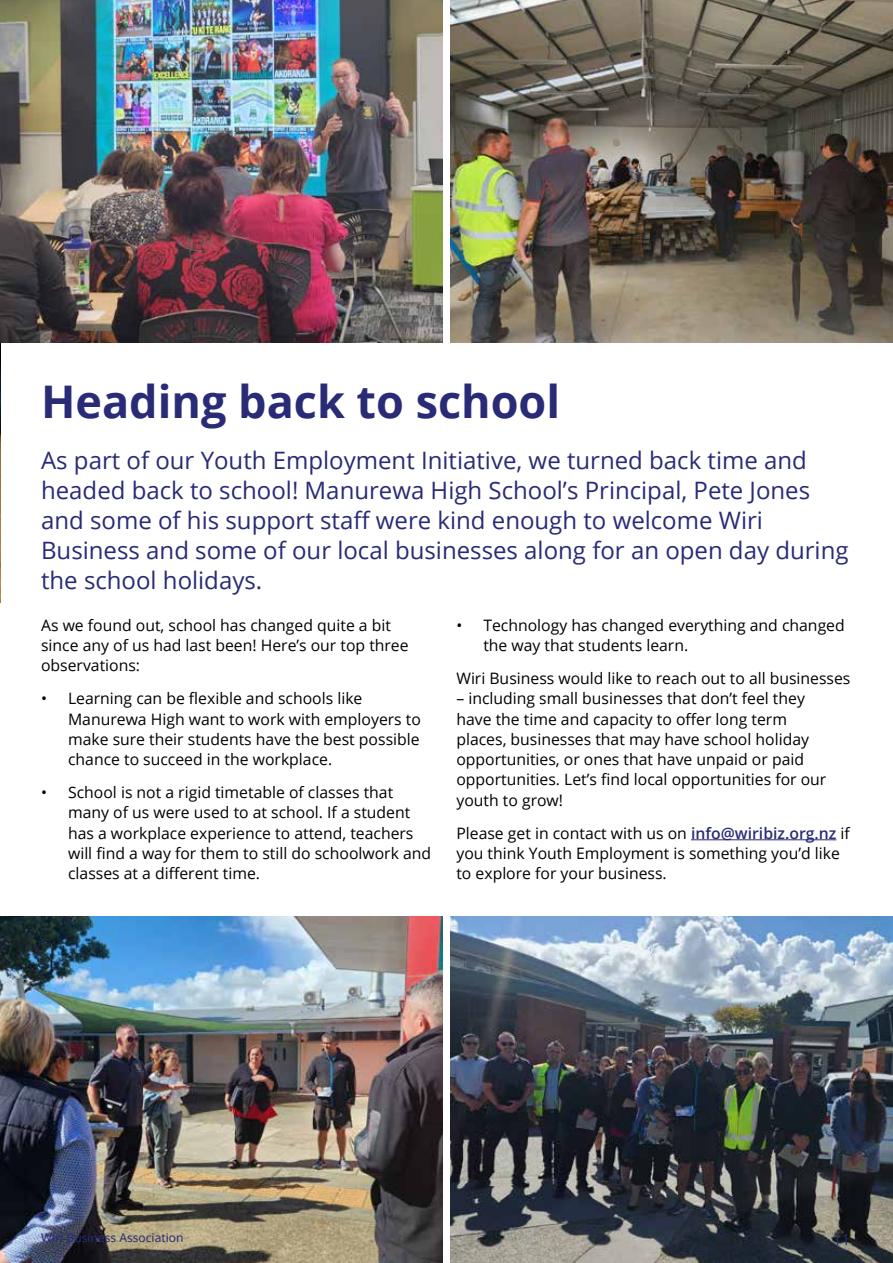
<style>
.page{position:relative;width:893px;height:1263px;background:#fff}
.page>*{position:absolute;margin:0;border:0;box-sizing:border-box;transform-origin:0 0}
.t1{font:700 45px "Open Sans";color:#292b76}
.t2{font:24px/30px "Open Sans";color:#292b76}
.t3{font:15.75px/20.2px "Open Sans";color:#000}
.t4{font:15px "Noto Sans";color:#292b76}
.t5{font:12px "Noto Sans";color:#292b76}
.s1{font-weight:600;color:#292b76}
</style>
<div class="page">
<img style="left:0;top:342px;width:1px;height:261px">
<hr style="left:691px;top:839px;width:145px;height:1px;background:#292b76">
<img style="left:0;top:0;width:443px;height:342px">
<img style="left:0;top:917px;width:443px;height:346px">
<img style="left:451px;top:0;width:442px;height:342px">
<img style="left:451px;top:917px;width:442px;height:346px">
<h1 class="t1" style="left:41px;top:384px;width:521px">Heading back to school</h1>
<p class="t2" style="left:41px;top:448px;width:809px">As part of our Youth Employment Initiative, we turned back time and headed back to school! Manurewa High School’s Principal, Pete Jones and some of his support staff were kind enough to welcome Wiri Business and some of our local businesses along for an open day during the school holidays.</p>
<p class="t3" style="left:41px;top:616px;width:369px">As we found out, school has changed quite a bit since any of us had last been! Here’s our top three observations:</p>
<p class="t3" style="left:68px;top:690px;width:354px;text-indent:-27px">• Learning can be flexible and schools like Manurewa High want to work with employers to make sure their students have the best possible chance to succeed in the workplace.</p>
<p class="t3" style="left:68px;top:784px;width:365px;text-indent:-27px">• School is not a rigid timetable of classes that many of us were used to at school. If a student has a workplace experience to attend, teachers will find a way for them to still do schoolwork and classes at a different time.</p>
<p class="t3" style="left:483px;top:616px;width:363px;text-indent:-27px">• Technology has changed everything and changed the way that students learn.</p>
<p class="t3" style="left:456px;top:670px;width:396px">Wiri Business would like to reach out to all businesses</p>
<p class="t3" style="left:456px;top:690px;width:371px">– including small businesses that don’t feel they have the time and capacity to offer long term places, businesses that may have school holiday opportunities, or ones that have unpaid or paid opportunities. Let’s find local opportunities for our youth to grow!</p>
<p class="t3" style="left:456px;top:824px;width:395px">Please get in contact with us on <span class="s1">info@wiribiz.org.nz</span> if you think Youth Employment is something you’d like to explore for your business.</p>
<p class="t5" style="left:41px;top:1231px;width:144px">Wiri Business Association</p>
<p class="t4" style="left:833px;top:1231px;width:19px">11</p>
</div>
